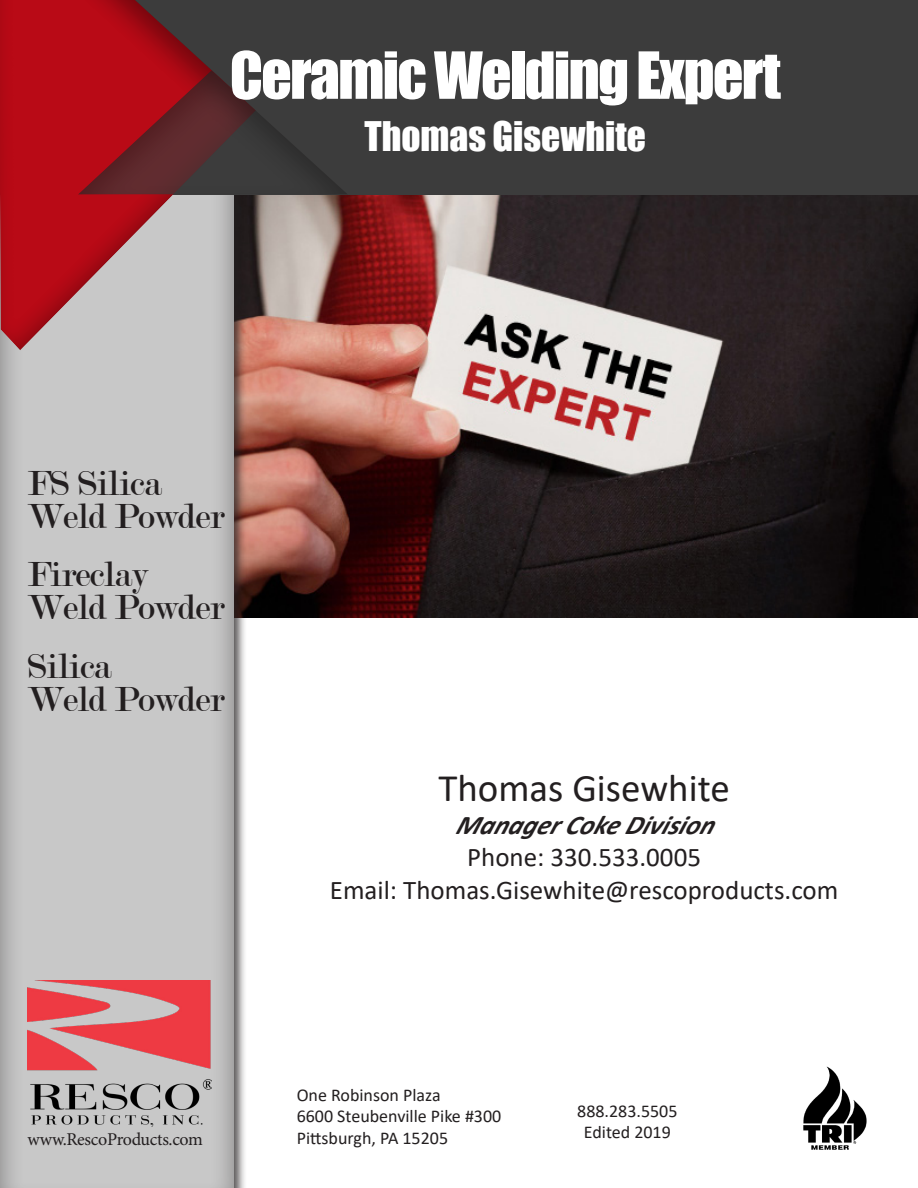
<style>
.page{position:relative;width:918px;height:1188px;background:#fff}
.page>*{position:absolute;margin:0;border:0;box-sizing:border-box;transform-origin:0 0}
.t1{font:60px "Impact";letter-spacing:-.03em;color:#fff}
.t2{font:39px "Calibri";color:#231f20}
.t3{font:37.5px "Modern";letter-spacing:-.02em;color:#231f20}
.t4{font:37.5px "Impact";color:#fff}
.t5{font:27px "Calibri";color:#231f20}
.t6{font:italic 700 27px "Calibri";color:#231f20}
.t7{font:18px "Calibri";color:#231f20}
.t8{font:18px "Minion Pro";letter-spacing:-.02em;color:#231f20}
</style>
<div class="page">
<img style="left:247px;top:195px;width:671px;height:423px">
<div style="left:0;top:0;width:247px;height:1188px;background:#231f20;opacity:.75"></div>
<div style="left:0;top:0;width:236px;height:1188px;background:#231f20;opacity:.45"></div>
<div style="left:1px;top:0;width:917px;height:195px;background:#3c3c3c"></div>
<svg style="left:0;top:0;width:258px;height:351px;background:#a84c52"></svg>
<div style="left:77px;top:69px;width:272px;height:127px;background:#231f20;opacity:.45"></div>
<img style="left:28px;top:981px;width:183px;height:146px">
<img style="left:803px;top:1066px;width:64px;height:84px">
<p class="t1" style="left:230px;top:29px;width:553px">Ceramic Welding Expert</p>
<p class="t4" style="left:364px;top:107px;width:283px">Thomas Gisewhite</p>
<p class="t3" style="left:28px;top:464px;width:136px">FS Silica</p>
<p class="t3" style="left:28px;top:497px;width:198px">Weld Powder</p>
<p class="t3" style="left:28px;top:556px;width:122px">Fireclay</p>
<p class="t3" style="left:28px;top:589px;width:198px">Weld Powder</p>
<p class="t3" style="left:28px;top:647px;width:86px">Silica</p>
<p class="t3" style="left:28px;top:680px;width:198px">Weld Powder</p>
<p class="t2" style="left:438px;top:761px;width:293px">Thomas Gisewhite</p>
<p class="t6" style="left:455px;top:806px;width:271px">ManagerCokeDivision</p>
<p class="t5" style="left:467px;top:838px;width:235px">Phone: 330.533.0005</p>
<p class="t5" style="left:330px;top:871px;width:510px">Email: Thomas.Gisewhite@rescoproducts.com</p>
<p class="t8" style="left:28px;top:1127px;width:177px">www.RescoProducts.com</p>
<p class="t7" style="left:297px;top:1082px;width:145px">One Robinson Plaza</p>
<p class="t7" style="left:297px;top:1104px;width:206px">6600 Steubenville Pike #300</p>
<p class="t7" style="left:297px;top:1125px;width:153px">Pittsburgh, PA 15205</p>
<p class="t7" style="left:577px;top:1098px;width:102px">888.283.5505</p>
<p class="t7" style="left:584px;top:1120px;width:88px">Edited 2019</p>
</div>
